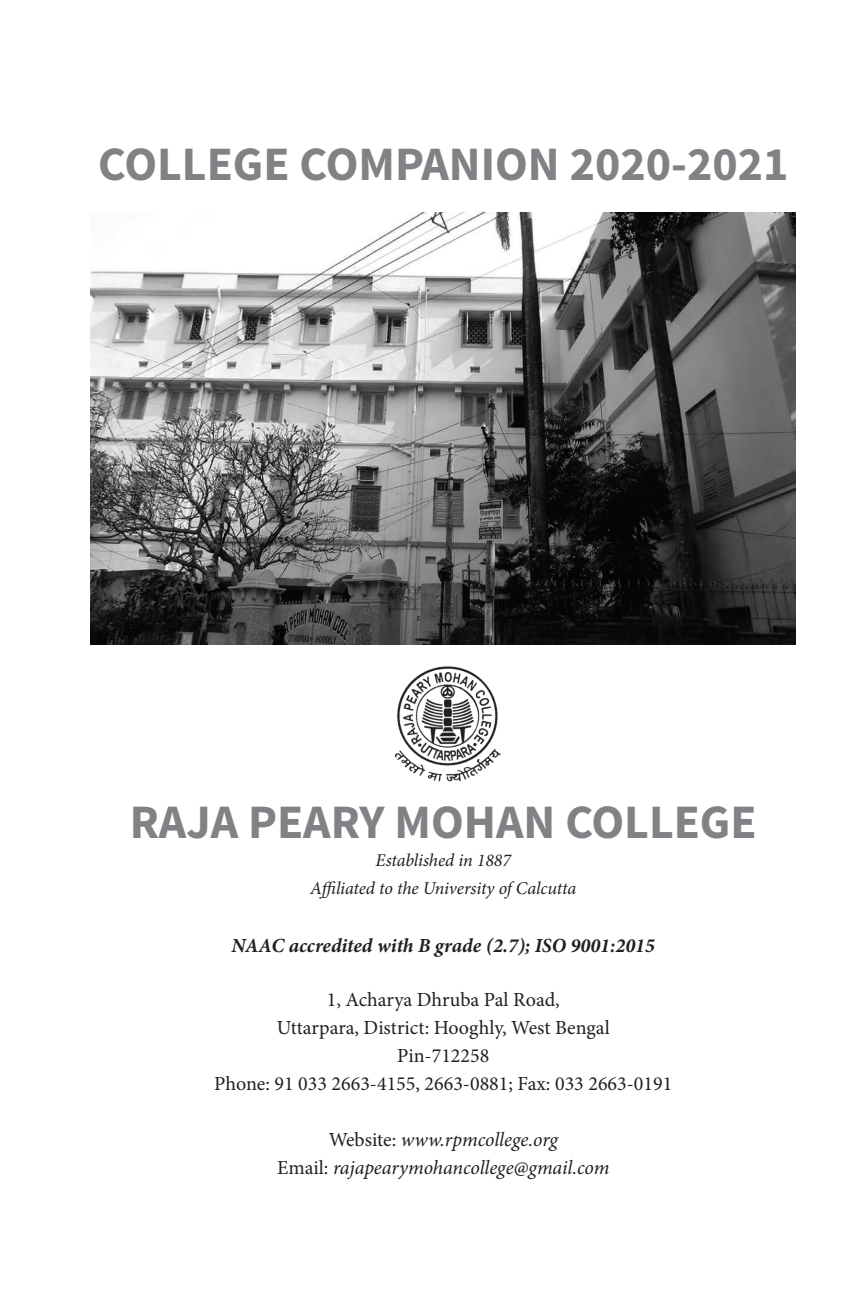
<style>
.page{position:relative;width:864px;height:1296px;background:#fff}
.page>*{position:absolute;margin:0;border:0;box-sizing:border-box;transform-origin:0 0}
.t1{font:700 48px "Source Sans Pro";color:#808285}
.t2{font:20px/28px "Minion Pro";color:#231f20;text-align:center}
.t3{font:italic 20px/28px "Minion Pro";letter-spacing:-.005em;color:#231f20;text-align:center}
.t4{font:italic 700 20px "Minion Pro";color:#231f20}
.t5{font:italic 18px/28px "Minion Pro";letter-spacing:-.01em;color:#231f20;text-align:center}
.s1{font-style:normal}
</style>
<div class="page">
<img style="left:91px;top:213px;width:705px;height:432px">
<img style="left:394px;top:666px;width:107px;height:116px">
<h1 class="t1" style="left:98px;top:133px;width:692px">COLLEGE COMPANION 2020-2021</h1>
<h1 class="t1" style="left:130px;top:791px;width:628px">RAJA PEARY MOHAN COLLEGE</h1>
<p class="t5" style="left:310px;top:846px;width:268px">Established in 1887<br>Affiliated to the University of Calcutta</p>
<p class="t4" style="left:232px;top:931px;width:425px">NAAC accredited with B grade (2.7); ISO 9001:2015</p>
<p class="t2" style="left:214px;top:986px;width:460px">1, Acharya Dhruba Pal Road,<br>Uttarpara, District: Hooghly, West Bengal<br>Pin-712258<br>Phone: 91 033 2663-4155, 2663-0881; Fax: 033 2663-0191</p>
<p class="t3" style="left:277px;top:1126px;width:334px"><span class="s1">Website:</span> www.rpmcollege.org<br><span class="s1">Email:</span> rajapearymohancollege@gmail.com</p>
</div>
